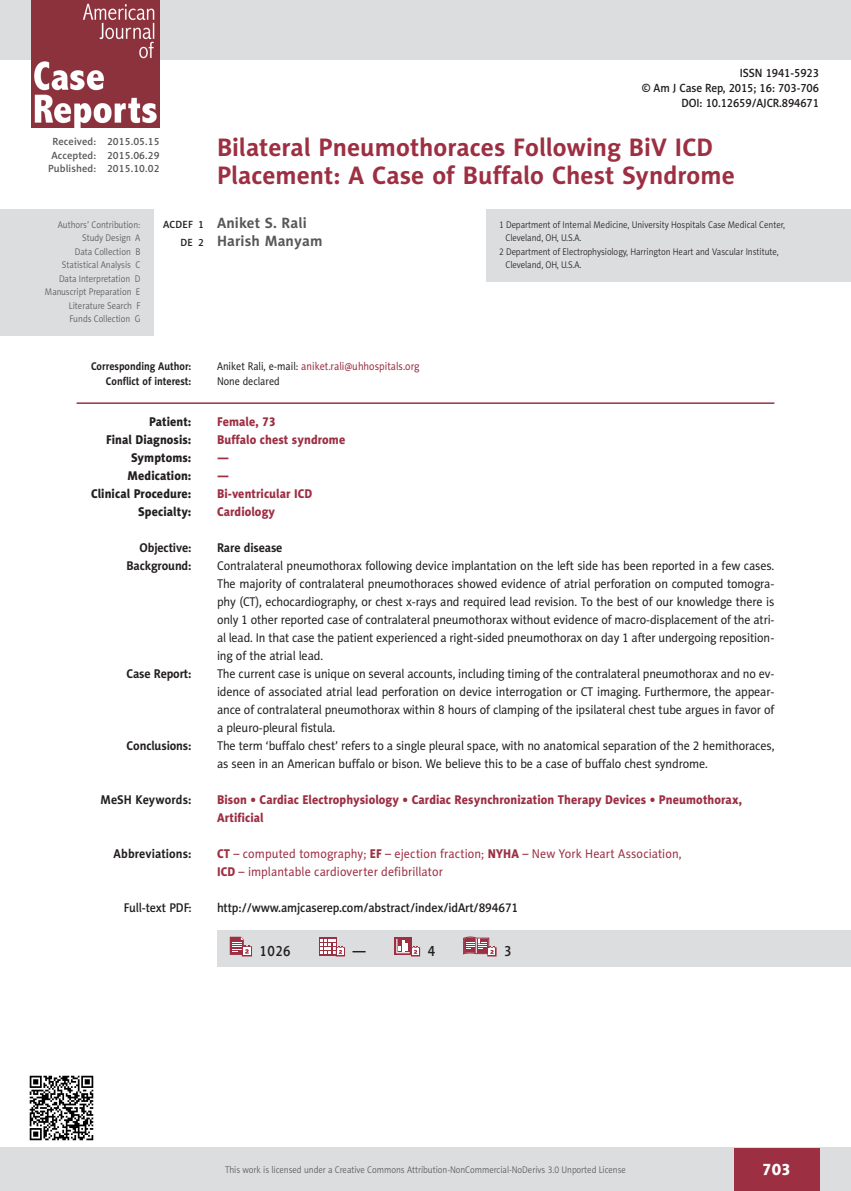
<style>
.page{position:relative;width:851px;height:1191px;background:#fff}
.page>*{position:absolute;margin:0;border:0;box-sizing:border-box;transform-origin:0 0}
.AJCR_Tytul{font:700 25.5px/28.5px "Naomi Sans EFN";color:#9d2f42}
.t1{font:16.5px "Naomi Sans EFN Heavy";color:#fff}
.AJCR_Autorzy{font:700 15px "Naomi Sans EFN";letter-spacing:.01em;color:#57585a}
.AJCR_dane{font:15px "Naomi Sans EFN Medium";color:#231f20;scale:.9 1}
.AJCR_Summary_body{font:12.75px/18px "Naomi Sans EFN";letter-spacing:-.01em;color:#231f20;text-align:justify;scale:.95 1}
.AJCR_keywords{font:12.75px/18px "Naomi Sans EFN Heavy";letter-spacing:.005em;color:#9d2f42;scale:.95 1}
.AJCR_keywords-2{font:12.75px/18px "Naomi Sans EFN";letter-spacing:.005em;color:#9d2f42;scale:.95 1}
.AJCR_keywords-3{font:12.75px "Naomi Sans EFN Heavy";letter-spacing:.005em;color:#231f20;scale:.95 1}
.AJCR_full_text_pdf{font:12.75px "Naomi Sans EFN Medium";letter-spacing:-.01em;color:#231f20;scale:.95 1}
.AJCR_Summary_body-2{font:700 12.75px "Naomi Sans EFN";letter-spacing:-.01em;color:#231f20;scale:.95 1}
.AJCR_keywords-4{font:700 12.75px "Naomi Sans EFN";letter-spacing:.005em;color:#231f20;scale:.95 1}
.AJCR_full_text_pdf-2{font:12px "Naomi Sans EFN Medium";letter-spacing:-.01em;color:#231f20;scale:.95 1}
.AJCR_Adres{font:11.25px "Naomi Sans EFN";color:#9d2f42;scale:.9 1}
.AJCR_Adres-2{font:700 11.25px "Naomi Sans EFN";color:#231f20;scale:.9 1}
.AJCR_Adres-3{font:11.25px "Naomi Sans EFN";color:#231f20;scale:.9 1}
.t2{font:10.5px "Naomi Sans EFN Medium";letter-spacing:.01em;color:#57585a}
.t3{font:9.75px "Naomi Sans EFN Light";color:#57585a;scale:.9 1}
.AJCR_Afiliacja{font:9.75px/13.5px "Naomi Sans EFN Light";color:#231f20;scale:.9 1}
.s1{font-family:"Naomi Sans EFN Medium";font-weight:400;font-size:10.5px;color:#231f20}
.s2{color:#231f20}
.s3{font-family:"Naomi Sans EFN Heavy"}
</style>
<div class="page">
<div style="left:217px;top:930px;width:633px;height:36px;background:#dcdddf"></div>
<svg style="left:230px;top:936px;width:22px;height:20px"></svg>
<div style="left:319px;top:937px;width:17px;height:18px;background:#9d2f42"></div>
<svg style="left:320px;top:938px;width:25px;height:18px"></svg>
<div style="left:394px;top:937px;width:18px;height:18px;background:#9d2f42"></div>
<svg style="left:396px;top:939px;width:24px;height:17px"></svg>
<svg style="left:463px;top:936px;width:33px;height:20px"></svg>
<hr style="left:77px;top:402px;width:697px;height:2px;background:#9d2f42">
<div style="left:0;top:210px;width:153px;height:126px;background:#dcdddf"></div>
<div style="left:486px;top:210px;width:364px;height:72px;background:#dcdddf"></div>
<img style="left:29px;top:1075px;width:65px;height:66px">
<div style="left:0;top:1148px;width:850px;height:43px;background:#dcdddf"></div>
<div style="left:733px;top:1147px;width:86px;height:43px;background:#9d2f42"></div>
<div style="left:0;top:0;width:850px;height:60px;background:#dcdddf"></div>
<img style="left:32px;top:0;width:127px;height:127px">
<p class="AJCR_full_text_pdf-2" style="left:739px;top:66px;width:85px">ISSN 1941-5923</p>
<p class="AJCR_full_text_pdf-2" style="left:641px;top:81px;width:188px">© Am J Case Rep, 2015; 16: 703-706</p>
<p class="AJCR_full_text_pdf-2" style="left:681px;top:96px;width:146px">DOI: 10.12659/AJCR.894671</p>
<p class="AJCR_Tytul" style="left:217px;top:133px;width:519px">Bilateral Pneumothoraces Following BiV ICD<br>Placement: A Case of Buffalo Chest Syndrome</p>
<p class="AJCR_Autorzy" style="left:163px;top:214px;width:145px"><span class="s1">ACDEF 1</span> Aniket S. Rali</p>
<p class="AJCR_Autorzy" style="left:180px;top:232px;width:143px"><span class="s1">DE 2</span> Harish Manyam</p>
<p class="t2" style="left:52px;top:136px;width:109px">Received: 2015.05.15</p>
<p class="t2" style="left:51px;top:149px;width:110px">Accepted: 2015.06.29</p>
<p class="t2" style="left:48px;top:163px;width:113px">Published: 2015.10.02</p>
<p class="t3" style="left:58px;top:219px;width:93px">Authors’ Contribution:</p>
<p class="t3" style="left:82px;top:232px;width:66px">Study Design A</p>
<p class="t3" style="left:75px;top:246px;width:74px">Data Collection B</p>
<p class="t3" style="left:62px;top:259px;width:89px">Statistical Analysis C</p>
<p class="t3" style="left:59px;top:273px;width:92px">Data Interpretation D</p>
<p class="t3" style="left:45px;top:286px;width:107px">Manuscript Preparation E</p>
<p class="t3" style="left:69px;top:300px;width:81px">Literature Search F</p>
<p class="t3" style="left:69px;top:313px;width:80px">Funds Collection G</p>
<p class="AJCR_Afiliacja" style="left:505px;top:218px;width:312px;text-indent:-6px">1 Department of Internal Medicine, University Hospitals Case Medical Center,<br>Cleveland, OH, U.S.A.</p>
<p class="AJCR_Afiliacja" style="left:505px;top:245px;width:305px;text-indent:-6px">2 Department of Electrophysiology, Harrington Heart and Vascular Institute,<br>Cleveland, OH, U.S.A.</p>
<p class="AJCR_Adres-2" style="left:91px;top:359px;width:113px">Corresponding Author:</p>
<p class="AJCR_Adres" style="left:217px;top:359px;width:226px"><span class="s2">Aniket Rali, e-mail:</span> aniket.rali@uhhospitals.org</p>
<p class="AJCR_Adres-2" style="left:106px;top:375px;width:97px">Conflict of interest:</p>
<p class="AJCR_Adres-3" style="left:217px;top:375px;width:71px">None declared</p>
<p class="AJCR_keywords-3" style="left:149px;top:414px;width:46px">Patient:</p>
<p class="AJCR_keywords" style="left:217px;top:412px;width:63px">Female, 73</p>
<p class="AJCR_keywords-3" style="left:106px;top:432px;width:91px">Final Diagnosis:</p>
<p class="AJCR_keywords" style="left:217px;top:430px;width:137px">Buffalo chest syndrome</p>
<p class="AJCR_keywords-3" style="left:131px;top:450px;width:65px">Symptoms:</p>
<p class="AJCR_keywords" style="left:217px;top:448px;width:14px">—</p>
<p class="AJCR_keywords-3" style="left:128px;top:468px;width:69px">Medication:</p>
<p class="AJCR_keywords" style="left:217px;top:466px;width:14px">—</p>
<p class="AJCR_keywords-3" style="left:91px;top:486px;width:107px">Clinical Procedure:</p>
<p class="AJCR_keywords" style="left:217px;top:484px;width:102px">Bi-ventricular ICD</p>
<p class="AJCR_keywords-3" style="left:138px;top:504px;width:58px">Specialty:</p>
<p class="AJCR_keywords" style="left:217px;top:502px;width:63px">Cardiology</p>
<p class="AJCR_Summary_body-2" style="left:139px;top:540px;width:56px">Objective:</p>
<p class="AJCR_Summary_body-2" style="left:217px;top:540px;width:70px">Rare disease</p>
<p class="AJCR_Summary_body-2" style="left:126px;top:558px;width:70px">Background:</p>
<p class="AJCR_Summary_body" style="left:217px;top:557px;width:588px">Contralateral pneumothorax following device implantation on the left side has been reported in a few cases.<br>The majority of contralateral pneumothoraces showed evidence of atrial perforation on computed tomogra&shy;phy (CT), echocardiography, or chest x-rays and required lead revision. To the best of our knowledge there is only 1 other reported case of contralateral pneumothorax without evidence of macro-displacement of the atri&shy;al lead. In that case the patient experienced a right-sided pneumothorax on day 1 after undergoing reposition&shy;ing of the atrial lead.</p>
<p class="AJCR_Summary_body-2" style="left:126px;top:666px;width:70px">Case Report:</p>
<p class="AJCR_Summary_body" style="left:217px;top:665px;width:588px">The current case is unique on several accounts, including timing of the contralateral pneumothorax and no ev&shy;idence of associated atrial lead perforation on device interrogation or CT imaging. Furthermore, the appear&shy;ance of contralateral pneumothorax within 8 hours of clamping of the ipsilateral chest tube argues in favor of a pleuro-pleural fistula.</p>
<p class="AJCR_Summary_body-2" style="left:127px;top:738px;width:70px">Conclusions:</p>
<p class="AJCR_Summary_body" style="left:217px;top:737px;width:588px">The term ‘buffalo chest’ refers to a single pleural space, with no anatomical separation of the 2 hemithoraces, as seen in an American buffalo or bison. We believe this to be a case of buffalo chest syndrome.</p>
<p class="AJCR_keywords-4" style="left:100px;top:792px;width:97px">MeSH Keywords:</p>
<p class="AJCR_keywords" style="left:217px;top:790px;width:554px">Bison • Cardiac Electrophysiology • Cardiac Resynchronization Therapy Devices • Pneumothorax,<br>Artificial</p>
<p class="AJCR_keywords-4" style="left:114px;top:846px;width:83px">Abbreviations:</p>
<p class="AJCR_keywords-2" style="left:217px;top:845px;width:490px"><span class="s3">CT</span> – computed tomography; <span class="s3">EF</span> – ejection fraction; <span class="s3">NYHA</span> – New York Heart Association,<br><span class="s3">ICD</span> – implantable cardioverter defibrillator</p>
<p class="AJCR_full_text_pdf" style="left:124px;top:900px;width:73px">Full-text PDF:</p>
<p class="AJCR_full_text_pdf" style="left:217px;top:900px;width:318px">http://www.amjcaserep.com/abstract/index/idArt/894671</p>
<p class="AJCR_dane" style="left:259px;top:942px;width:36px">1026</p>
<p class="AJCR_dane" style="left:352px;top:942px;width:16px">—</p>
<p class="AJCR_dane" style="left:427px;top:942px;width:10px">4</p>
<p class="AJCR_dane" style="left:504px;top:942px;width:10px">3</p>
<p class="t3" style="left:225px;top:1164px;width:447px">This work is licensed under a Creative Commons Attribution-NonCommercial-NoDerivs 3.0 Unported License</p>
<p class="t1" style="left:762px;top:1159px;width:30px">703</p>
</div>
